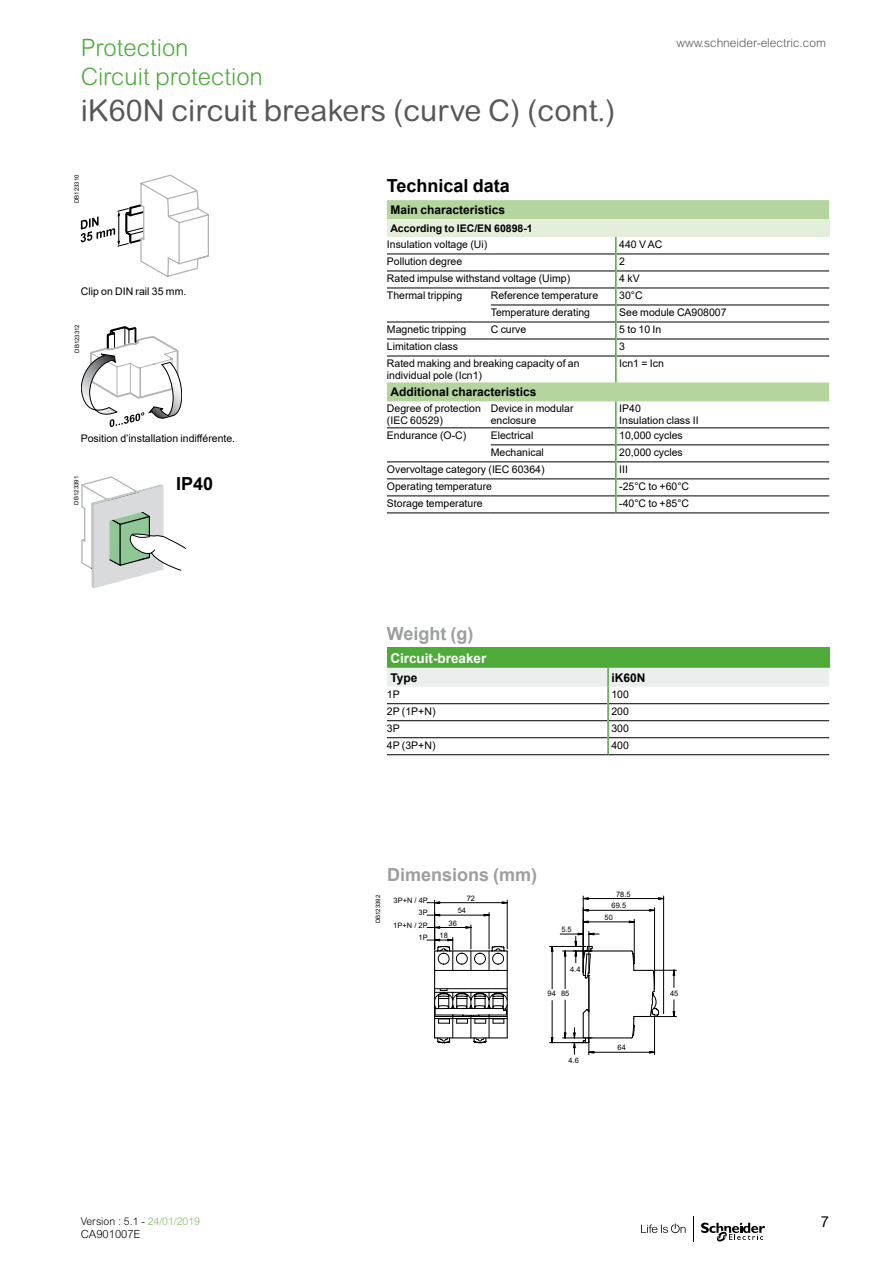
<style>
.page{position:relative;width:893px;height:1263px;background:#fff}
.page>*{position:absolute;margin:0;border:0;box-sizing:border-box;transform-origin:0 0}
.t1{font:30px "Arial Rounded MT Pro";color:#58585a}
.t2{font:300 24px/28.8px "Arial Rounded MT Pro";color:#4eaa39}
.t3{font:700 18px "Arial";color:#9c9e9f}
.t4{font:700 18px "Arial";color:#000}
.t5{font:15px "Arial Rounded MT Pro";color:#000}
.t6{font:700 13.5px "Arial";color:#fff}
.t7{font:700 12px "Arial";color:#000}
.t8{font:300 12px "Arial Rounded MT Pro";color:#58585a}
.t9{font:300 11.25px "Arial Rounded MT Pro";color:#000}
.t10{font:10.5px/12px "Arial";color:#000}
.t11{font:700 10.5px "Arial";color:#000}
.t12{font:300 10.5px "Arial Rounded MT Pro";color:#000}
.t13{font:7.5px/12.5px "Arial";color:#000;text-align:right}
.t14{font:6px "Arial";color:#000}
.s1{color:#7eba60}
</style>
<div class="page">
<svg style="left:81px;top:326px;width:101px;height:101px"></svg>
<svg style="left:81px;top:175px;width:128px;height:102px"></svg>
<hr style="left:589px;top:977px;width:1px;height:78px;background:#000">
<hr style="left:583px;top:896px;width:1px;height:76px;background:#000">
<hr style="left:663px;top:896px;width:1px;height:118px;background:#000">
<svg style="left:427px;top:897px;width:249px;height:157px"></svg>
<svg style="left:387px;top:200px;width:442px;height:201px"></svg>
<div style="left:387px;top:219px;width:442px;height:18px;background:#e3efda"></div>
<hr style="left:491px;top:445px;width:124px;height:1px;background:#000">
<hr style="left:617px;top:445px;width:212px;height:1px;background:#000">
<hr style="left:387px;top:462px;width:104px;height:1px;background:#000">
<hr style="left:491px;top:462px;width:124px;height:1px;background:#000">
<hr style="left:617px;top:462px;width:212px;height:1px;background:#000">
<hr style="left:387px;top:479px;width:104px;height:1px;background:#000">
<hr style="left:491px;top:479px;width:124px;height:1px;background:#000">
<hr style="left:617px;top:479px;width:212px;height:1px;background:#000">
<hr style="left:387px;top:496px;width:104px;height:1px;background:#000">
<hr style="left:491px;top:496px;width:124px;height:1px;background:#000">
<hr style="left:617px;top:496px;width:212px;height:1px;background:#000">
<hr style="left:387px;top:513px;width:104px;height:1px;background:#000">
<hr style="left:491px;top:513px;width:125px;height:1px;background:#000">
<hr style="left:616px;top:513px;width:213px;height:1px;background:#000">
<hr style="left:387px;top:428px;width:104px;height:1px;background:#000">
<hr style="left:491px;top:428px;width:124px;height:1px;background:#000">
<hr style="left:617px;top:428px;width:212px;height:1px;background:#000">
<hr style="left:387px;top:254px;width:104px;height:1px;background:#000">
<hr style="left:491px;top:254px;width:124px;height:1px;background:#000">
<hr style="left:617px;top:254px;width:212px;height:1px;background:#000">
<hr style="left:387px;top:271px;width:104px;height:1px;background:#000">
<hr style="left:491px;top:271px;width:124px;height:1px;background:#000">
<hr style="left:617px;top:271px;width:212px;height:1px;background:#000">
<hr style="left:387px;top:288px;width:104px;height:1px;background:#000">
<hr style="left:491px;top:288px;width:124px;height:1px;background:#000">
<hr style="left:617px;top:288px;width:212px;height:1px;background:#000">
<hr style="left:491px;top:305px;width:124px;height:1px;background:#000">
<hr style="left:617px;top:305px;width:212px;height:1px;background:#000">
<hr style="left:387px;top:322px;width:104px;height:1px;background:#000">
<hr style="left:491px;top:322px;width:124px;height:1px;background:#000">
<hr style="left:617px;top:322px;width:212px;height:1px;background:#000">
<hr style="left:387px;top:339px;width:104px;height:1px;background:#000">
<hr style="left:491px;top:339px;width:124px;height:1px;background:#000">
<hr style="left:617px;top:339px;width:212px;height:1px;background:#000">
<hr style="left:387px;top:356px;width:104px;height:1px;background:#000">
<hr style="left:491px;top:356px;width:124px;height:1px;background:#000">
<hr style="left:617px;top:356px;width:212px;height:1px;background:#000">
<svg style="left:615px;top:237px;width:2px;height:119px"></svg>
<hr style="left:615px;top:356px;width:2px;height:26px;background:#4eaa39">
<hr style="left:615px;top:401px;width:2px;height:27px;background:#4eaa39">
<svg style="left:615px;top:428px;width:2px;height:85px"></svg>
<div style="left:387px;top:648px;width:442px;height:20px;background:#4eaa39"></div>
<hr style="left:387px;top:754px;width:221px;height:1px;background:#000">
<hr style="left:608px;top:754px;width:221px;height:1px;background:#000">
<svg style="left:387px;top:668px;width:442px;height:86px"></svg>
<svg style="left:81px;top:476px;width:105px;height:112px"></svg>
<svg style="left:641px;top:1223px;width:45px;height:10px"></svg>
<svg style="left:701px;top:1222px;width:64px;height:20px"></svg>
<svg style="left:693px;top:1216px;width:1px;height:26px"></svg>
<h2 class="t2" style="left:81px;top:34px;width:184px">Protection<br>Circuit protection</h2>
<h1 class="t1" style="left:81px;top:93px;width:536px">iK60N circuit breakers (curve C) (cont.)</h1>
<p class="t8" style="left:676px;top:36px;width:151px">www.schneider-electric.com</p>
<p class="t14" style="left:73px;top:203px;width:30px;rotate:-90deg">DB123310</p>
<p class="t10" style="left:81px;top:285px;width:107px">Clip on DIN rail 35 mm.</p>
<p class="t14" style="left:73px;top:353px;width:30px;rotate:-90deg">DB123312</p>
<p class="t10" style="left:81px;top:433px;width:156px">Position d’installation indifférente.</p>
<p class="t14" style="left:72px;top:504px;width:30px;rotate:-90deg">DB123391</p>
<h3 class="t4" style="left:176px;top:470px;width:39px">IP40</h3>
<h3 class="t4" style="left:387px;top:173px;width:124px">Technical data</h3>
<p class="t7" style="left:390px;top:201px;width:116px">Main characteristics</p>
<p class="t11" style="left:390px;top:221px;width:144px">According to IEC/EN 60898-1</p>
<p class="t10" style="left:387px;top:238px;width:102px">Insulation voltage (Ui)</p>
<p class="t10" style="left:619px;top:238px;width:45px">440 V AC</p>
<p class="t10" style="left:387px;top:255px;width:77px">Pollution degree</p>
<p class="t10" style="left:619px;top:255px;width:7px">2</p>
<p class="t10" style="left:387px;top:272px;width:185px">Rated impulse withstand voltage (Uimp)</p>
<p class="t10" style="left:619px;top:272px;width:22px">4 kV</p>
<p class="t10" style="left:387px;top:289px;width:77px">Thermal tripping</p>
<p class="t10" style="left:491px;top:289px;width:109px">Reference temperature</p>
<p class="t10" style="left:619px;top:289px;width:25px">30°C</p>
<p class="t10" style="left:491px;top:306px;width:101px">Temperature derating</p>
<p class="t10" style="left:619px;top:306px;width:109px">See module CA908007</p>
<p class="t10" style="left:387px;top:323px;width:81px">Magnetic tripping</p>
<p class="t10" style="left:491px;top:323px;width:37px">C curve</p>
<p class="t10" style="left:619px;top:323px;width:44px">5 to 10 In</p>
<p class="t10" style="left:387px;top:340px;width:73px">Limitation class</p>
<p class="t10" style="left:619px;top:340px;width:7px">3</p>
<p class="t10" style="left:387px;top:357px;width:194px">Rated making and breaking capacity of an individual pole (Icn1)</p>
<p class="t10" style="left:619px;top:357px;width:46px">Icn1 = Icn</p>
<p class="t7" style="left:390px;top:384px;width:148px">Additional characteristics</p>
<p class="t10" style="left:387px;top:403px;width:95px">Degree of protection (IEC 60529)</p>
<p class="t10" style="left:491px;top:403px;width:84px">Device in modular enclosure</p>
<p class="t10" style="left:619px;top:403px;width:81px">IP40<br>Insulation class II</p>
<p class="t10" style="left:387px;top:429px;width:81px">Endurance (O-C)</p>
<p class="t10" style="left:491px;top:429px;width:44px">Electrical</p>
<p class="t10" style="left:619px;top:429px;width:65px">10,000 cycles</p>
<p class="t10" style="left:491px;top:446px;width:55px">Mechanical</p>
<p class="t10" style="left:619px;top:446px;width:65px">20,000 cycles</p>
<p class="t10" style="left:387px;top:463px;width:159px">Overvoltage category (IEC 60364)</p>
<p class="t10" style="left:619px;top:463px;width:10px">III</p>
<p class="t10" style="left:387px;top:480px;width:107px">Operating temperature</p>
<p class="t10" style="left:619px;top:480px;width:71px">-25°C to +60°C</p>
<p class="t10" style="left:387px;top:497px;width:97px">Storage temperature</p>
<p class="t10" style="left:619px;top:497px;width:71px">-40°C to +85°C</p>
<h3 class="t3" style="left:387px;top:620px;width:88px">Weight (g)</h3>
<p class="t6" style="left:390px;top:648px;width:98px">Circuit-breaker</p>
<p class="t7" style="left:390px;top:669px;width:29px">Type</p>
<p class="t7" style="left:611px;top:669px;width:36px">iK60N</p>
<p class="t10" style="left:387px;top:688px;width:14px">1P</p>
<p class="t10" style="left:611px;top:688px;width:19px">100</p>
<p class="t10" style="left:387px;top:705px;width:50px">2P (1P+N)</p>
<p class="t10" style="left:611px;top:705px;width:19px">200</p>
<p class="t10" style="left:387px;top:722px;width:14px">3P</p>
<p class="t10" style="left:611px;top:722px;width:19px">300</p>
<p class="t10" style="left:387px;top:739px;width:50px">4P (3P+N)</p>
<p class="t10" style="left:611px;top:739px;width:19px">400</p>
<h3 class="t3" style="left:387px;top:862px;width:152px">Dimensions (mm)</h3>
<p class="t14" style="left:374px;top:923px;width:30px;rotate:-90deg">DB123392</p>
<p class="t13" style="left:467px;top:892px;width:10px">72</p>
<p class="t13" style="left:393px;top:894px;width:36px">3P+N / 4P<br>3P<br>1P+N / 2P<br>1P</p>
<p class="t13" style="left:458px;top:904px;width:10px">54</p>
<p class="t13" style="left:449px;top:916px;width:10px">36</p>
<p class="t13" style="left:439px;top:929px;width:10px">18</p>
<p class="t13" style="left:561px;top:923px;width:12px">5.5</p>
<p class="t13" style="left:616px;top:888px;width:16px">78.5</p>
<p class="t13" style="left:612px;top:899px;width:16px">69.5</p>
<p class="t13" style="left:605px;top:911px;width:10px">50</p>
<p class="t13" style="left:570px;top:963px;width:12px">4.4</p>
<p class="t13" style="left:561px;top:987px;width:10px">85</p>
<p class="t13" style="left:548px;top:987px;width:10px">94</p>
<p class="t13" style="left:670px;top:987px;width:10px">45</p>
<p class="t13" style="left:617px;top:1041px;width:10px">64</p>
<p class="t13" style="left:568px;top:1054px;width:12px">4.6</p>
<p class="t12" style="left:81px;top:1215px;width:121px">Version : 5.1 - <span class="s1">24/01/2019</span></p>
<h3 class="t5" style="left:821px;top:1213px;width:10px">7</h3>
<p class="t9" style="left:81px;top:1228px;width:61px">CA901007E</p>
</div>
